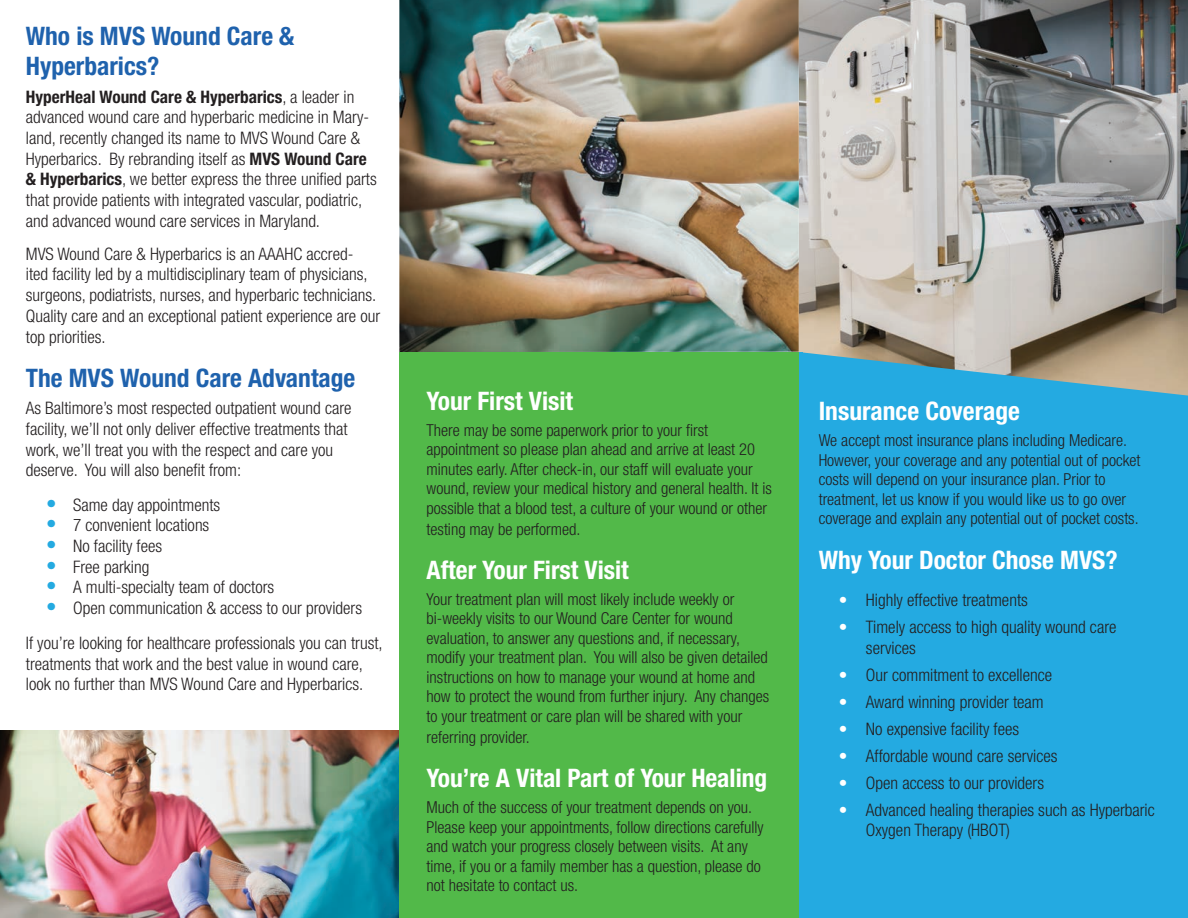
<style>
.page{position:relative;width:1188px;height:918px;background:#fff}
.page>*{position:absolute;margin:0;border:0;box-sizing:border-box;transform-origin:0 0}
.t1{font:700 condensed 25.5px "Helvetica Neue LT Std";color:#fff}
.t2{font:700 condensed 25.5px/30px "Helvetica Neue LT Std";color:#1f62ad}
.t3{font:300 condensed 17.25px/20.7px "Helvetica Neue LT Std";color:#231f20}
.t4{font:300 condensed 16.5px/19.5px "Helvetica Neue LT Std";color:#231f20}
.s1{font-weight:700}
.s2{font-size:21px;color:#24aae1}
.s3{color:#fff}
</style>
<div class="page">
<img style="left:799px;top:0;width:389px;height:352px">
<img style="left:399px;top:0;width:400px;height:352px">
<img style="left:0;top:730px;width:399px;height:188px">
<div style="left:399px;top:352px;width:400px;height:566px;background:#52b949"></div>
<div style="left:799px;top:352px;width:389px;height:566px;background:#24aae1"></div>
<p class="t2" style="left:26px;top:21px;width:270px">Who is MVS Wound Care &amp;<br>Hyperbarics?</p>
<p class="t3" style="left:26px;top:86px;width:352px"><span class="s1">HyperHeal Wound Care &amp; Hyperbarics</span>, a leader in advanced wound care and hyperbaric medicine in Mary&shy;land, recently changed its name to MVS Wound Care &amp; Hyperbarics. By rebranding itself as <span class="s1">MVS Wound Care &amp; Hyperbarics</span>, we better express the three unified parts that provide patients with integrated vascular, podiatric, and advanced wound care services in Maryland.</p>
<p class="t3" style="left:26px;top:243px;width:356px">MVS Wound Care &amp; Hyperbarics is an AAAHC accred-<br>ited facility led by a multidisciplinary team of physicians, surgeons, podiatrists, nurses, and hyperbaric technicians.<br>Quality care and an exceptional patient experience are our top priorities.</p>
<p class="t2" style="left:26px;top:362px;width:331px">The MVS Wound Care Advantage</p>
<p class="t3" style="left:26px;top:398px;width:327px">As Baltimore’s most respected outpatient wound care facility, we’ll not only deliver effective treatments that work, we’ll treat you with the respect and care you deserve. You will also benefit from:</p>
<p class="t3" style="left:46px;top:494px;width:176px"><span class="s2">•</span> Same day appointments</p>
<p class="t3" style="left:46px;top:515px;width:165px"><span class="s2">•</span> 7 convenient locations</p>
<p class="t3" style="left:46px;top:535px;width:118px"><span class="s2">•</span> No facility fees</p>
<p class="t3" style="left:46px;top:556px;width:105px"><span class="s2">•</span> Free parking</p>
<p class="t3" style="left:46px;top:577px;width:230px"><span class="s2">•</span> A multi-specialty team of doctors</p>
<p class="t3" style="left:46px;top:598px;width:317px"><span class="s2">•</span> Open communication &amp; access to our providers</p>
<p class="t3" style="left:26px;top:632px;width:358px">If you’re looking for healthcare professionals you can trust, treatments that work and the best value in wound care, look no further than MVS Wound Care and Hyperbarics.</p>
<p class="t1" style="left:427px;top:385px;width:148px">Your First Visit</p>
<p class="t4" style="left:427px;top:420px;width:347px">There may be some paperwork prior to your first appointment so please plan ahead and arrive at least 20 minutes early. After check-in, our staff will evaluate your wound, review your medical history and general health. It is possible that a blood test, a culture of your wound or other testing may be performed.</p>
<p class="t1" style="left:427px;top:554px;width:204px">After Your First Visit</p>
<p class="t4" style="left:427px;top:589px;width:344px">Your treatment plan will most likely include weekly or bi-weekly visits to our Wound Care Center for wound evaluation, to answer any questions and, if necessary, modify your treatment plan. You will also be given detailed instructions on how to manage your wound at home and how to protect the wound from further injury. Any changes to your treatment or care plan will be shared with your referring provider.</p>
<p class="t1" style="left:427px;top:762px;width:342px">You’re A Vital Part of Your Healing</p>
<p class="t4" style="left:427px;top:797px;width:339px">Much of the success of your treatment depends on you.<br>Please keep your appointments, follow directions carefully and watch your progress closely between visits. At any time, if you or a family member has a question, please do not hesitate to contact us.</p>
<p class="t1" style="left:819px;top:396px;width:203px">Insurance Coverage</p>
<p class="t4" style="left:819px;top:431px;width:323px">We accept most insurance plans including Medicare.<br>However, your coverage and any potential out of pocket costs will depend on your insurance plan. Prior to treatment, let us know if you would like us to go over coverage and explain any potential out of pocket costs.</p>
<p class="t1" style="left:819px;top:544px;width:301px">Why Your Doctor Chose MVS?</p>
<p class="t3" style="left:839px;top:589px;width:190px"><span class="s3">•</span> Highly effective treatments</p>
<p class="t3" style="left:866px;top:616px;width:252px;text-indent:-27px"><span class="s3">•</span> Timely access to high quality wound care services</p>
<p class="t3" style="left:839px;top:664px;width:215px"><span class="s3">•</span> Our commitment to excellence</p>
<p class="t3" style="left:839px;top:691px;width:206px"><span class="s3">•</span> Award winning provider team</p>
<p class="t3" style="left:839px;top:718px;width:182px"><span class="s3">•</span> No expensive facility fees</p>
<p class="t3" style="left:839px;top:745px;width:220px"><span class="s3">•</span> Affordable wound care services</p>
<p class="t3" style="left:839px;top:772px;width:207px"><span class="s3">•</span> Open access to our providers</p>
<p class="t3" style="left:866px;top:799px;width:290px;text-indent:-27px"><span class="s3">•</span> Advanced healing therapies such as Hyperbaric<br>Oxygen Therapy (HBOT)</p>
</div>
